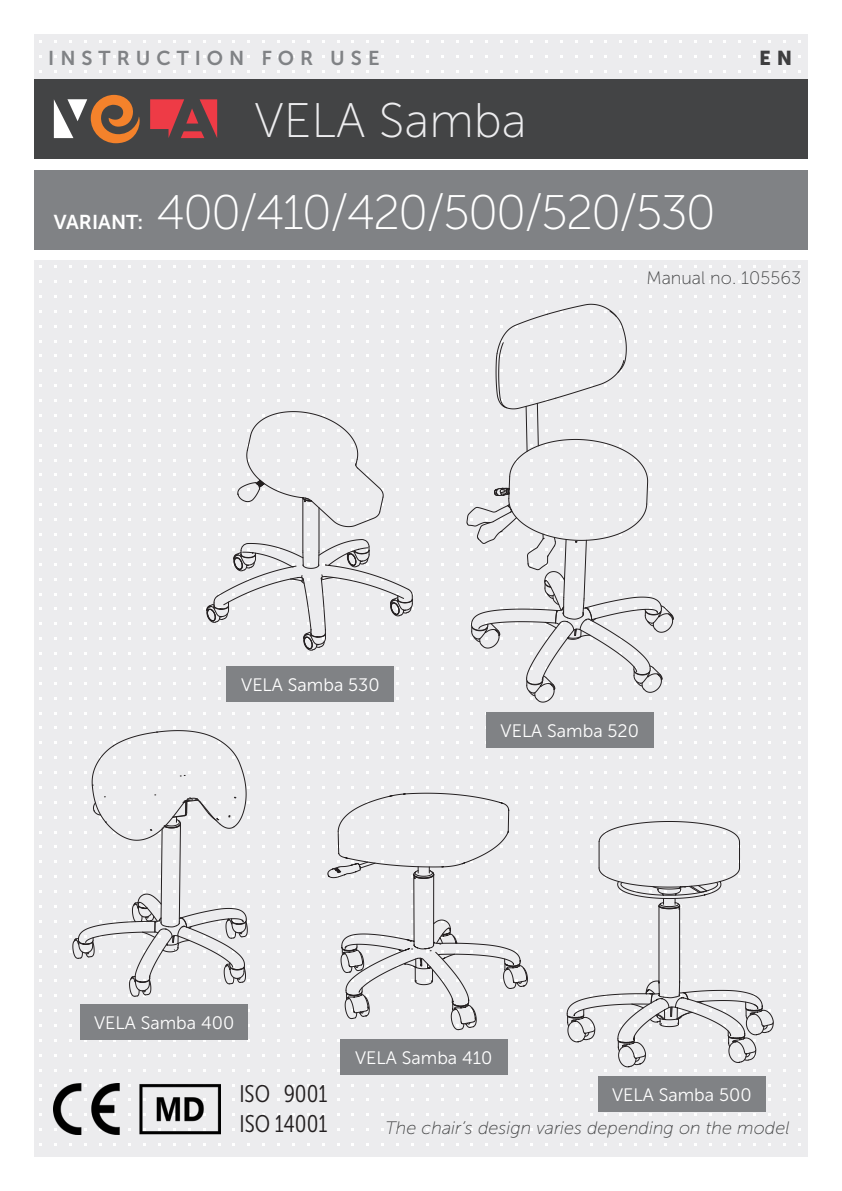
<style>
.page{position:relative;width:842px;height:1191px;background:#fff}
.page>*{position:absolute;margin:0;border:0;box-sizing:border-box;transform-origin:0 0}
.t1{font:48.4px "Museo Sans 100";letter-spacing:-.04em;color:#fff}
.t2{font:48.4px "Museo Sans 100";color:#ececee}
.t3{font:24px/30px "Museo Sans Cond 300";color:#231f20}
.t4{font:20px "Museo Sans 700";letter-spacing:.3em;color:#808285}
.t5{font:20px "Museo Sans 700";color:#fff}
.t6{font:20px "Museo Sans 900";color:#3e3e3f}
.t7{font:18px "Museo Sans 300";color:#fff}
.t8{font:italic 18px "Museo Sans 100";color:#434445}
.t9{font:18px "Museo Sans 100";color:#434445}
</style>
<div class="page">
<div style="left:34px;top:261px;width:774px;height:896px;background:#ececee"></div>
<div style="left:34px;top:34px;width:774px;height:45px;background:#ececee"></div>
<div style="left:34px;top:79px;width:774px;height:80px;background:#434445"></div>
<svg style="left:73px;top:99px;width:14px;height:22px"></svg>
<svg style="left:184px;top:99px;width:33px;height:39px"></svg>
<svg style="left:54px;top:99px;width:19px;height:39px"></svg>
<svg style="left:150px;top:99px;width:34px;height:39px"></svg>
<svg style="left:90px;top:95px;width:50px;height:48px"></svg>
<div style="left:34px;top:170px;width:774px;height:79px;background:#808285"></div>
<hr style="left:659px;top:906px;width:1px;height:75px;background:#231f20">
<hr style="left:679px;top:906px;width:1px;height:75px;background:#231f20">
<svg style="left:762px;top:1004px;width:11px;height:37px"></svg>
<svg style="left:560px;top:993px;width:74px;height:49px"></svg>
<svg style="left:617px;top:994px;width:17px;height:77px"></svg>
<svg style="left:634px;top:979px;width:128px;height:92px"></svg>
<svg style="left:649px;top:898px;width:32px;height:11px"></svg>
<svg style="left:599px;top:816px;width:141px;height:82px"></svg>
<svg style="left:69px;top:920px;width:60px;height:38px"></svg>
<svg style="left:84px;top:932px;width:45px;height:25px"></svg>
<svg style="left:247px;top:965px;width:3px;height:17px"></svg>
<svg style="left:246px;top:918px;width:1px;height:18px"></svg>
<svg style="left:92px;top:726px;width:37px;height:122px"></svg>
<svg style="left:129px;top:726px;width:117px;height:271px"></svg>
<svg style="left:173px;top:797px;width:73px;height:170px"></svg>
<div style="left:227px;top:666px;width:167px;height:36px;background:#808285"></div>
<div style="left:81px;top:1004px;width:167px;height:36px;background:#808285"></div>
<div style="left:598px;top:1076px;width:167px;height:36px;background:#808285"></div>
<div style="left:340px;top:1039px;width:167px;height:36px;background:#808285"></div>
<svg style="left:575px;top:533px;width:87px;height:137px"></svg>
<svg style="left:471px;top:607px;width:74px;height:48px"></svg>
<svg style="left:526px;top:621px;width:41px;height:81px"></svg>
<svg style="left:673px;top:607px;width:8px;height:18px"></svg>
<svg style="left:645px;top:605px;width:28px;height:35px"></svg>
<svg style="left:649px;top:665px;width:18px;height:19px"></svg>
<svg style="left:633px;top:667px;width:29px;height:32px"></svg>
<svg style="left:527px;top:550px;width:18px;height:60px"></svg>
<svg style="left:545px;top:550px;width:37px;height:90px"></svg>
<svg style="left:561px;top:304px;width:49px;height:6px"></svg>
<svg style="left:467px;top:310px;width:181px;height:240px"></svg>
<svg style="left:530px;top:399px;width:8px;height:47px"></svg>
<svg style="left:337px;top:933px;width:77px;height:85px"></svg>
<svg style="left:520px;top:959px;width:8px;height:28px"></svg>
<svg style="left:426px;top:920px;width:94px;height:110px"></svg>
<svg style="left:396px;top:958px;width:57px;height:44px"></svg>
<svg style="left:409px;top:878px;width:25px;height:74px"></svg>
<svg style="left:442px;top:831px;width:66px;height:36px"></svg>
<svg style="left:322px;top:795px;width:120px;height:83px"></svg>
<svg style="left:392px;top:786px;width:111px;height:17px"></svg>
<svg style="left:500px;top:801px;width:9px;height:32px"></svg>
<div style="left:486px;top:712px;width:167px;height:36px;background:#808285"></div>
<svg style="left:322px;top:548px;width:87px;height:48px"></svg>
<svg style="left:362px;top:533px;width:8px;height:34px"></svg>
<svg style="left:233px;top:543px;width:69px;height:25px"></svg>
<svg style="left:249px;top:552px;width:7px;height:11px"></svg>
<svg style="left:203px;top:563px;width:90px;height:62px"></svg>
<svg style="left:219px;top:577px;width:71px;height:48px"></svg>
<svg style="left:290px;top:575px;width:44px;height:80px"></svg>
<svg style="left:390px;top:589px;width:24px;height:27px"></svg>
<svg style="left:302px;top:533px;width:60px;height:35px"></svg>
<hr style="left:302px;top:498px;width:1px;height:53px;background:#231f20">
<hr style="left:319px;top:508px;width:1px;height:43px;background:#231f20">
<svg style="left:380px;top:497px;width:4px;height:15px"></svg>
<svg style="left:233px;top:411px;width:147px;height:116px"></svg>
<svg style="left:352px;top:459px;width:31px;height:38px"></svg>
<img style="left:53px;top:1083px;width:168px;height:51px">
<p class="t4" style="left:48px;top:49px;width:333px">INSTRUCTION FOR USE</p>
<p class="t6" style="left:759px;top:46px;width:35px">E N</p>
<h1 class="t2" style="left:255px;top:101px;width:274px">VELA Samba</h1>
<p class="t5" style="left:54px;top:213px;width:91px">VARIANT:</p>
<h1 class="t1" style="left:156px;top:193px;width:561px">400/410/420/500/520/530</h1>
<p class="t9" style="left:646px;top:270px;width:156px">Manual no. 105563</p>
<p class="t7" style="left:241px;top:678px;width:140px">VELA Samba 530</p>
<p class="t7" style="left:501px;top:724px;width:140px">VELA Samba 520</p>
<p class="t7" style="left:94px;top:1015px;width:142px">VELA Samba 400</p>
<h2 class="t3" style="left:239px;top:1080px;width:90px">ISO 9001<br>ISO 14001</h2>
<p class="t7" style="left:355px;top:1051px;width:139px">VELA Samba 410</p>
<p class="t7" style="left:612px;top:1088px;width:141px">VELA Samba 500</p>
<p class="t8" style="left:385px;top:1121px;width:406px">The chair’s design varies depending on the model</p>
</div>
